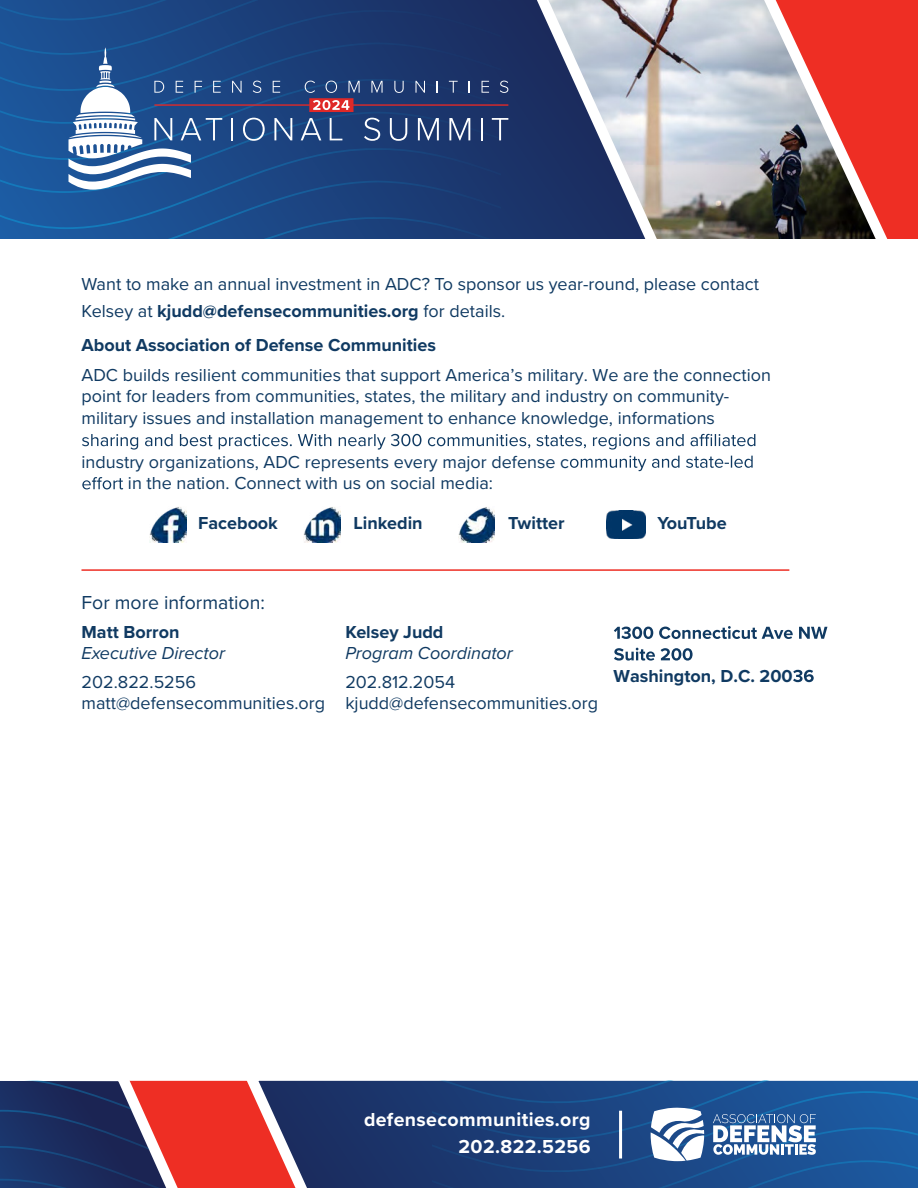
<style>
.page{position:relative;width:918px;height:1188px;background:#fff}
.page>*{position:absolute;margin:0;border:0;box-sizing:border-box;transform-origin:0 0}
.t1{font:700 19.5px/27px "Proxima Nova";letter-spacing:.02em;color:#fff;text-align:right}
.t2{font:19.5px "Proxima Nova";color:#103a62}
.t3{font:18px/21.6px "Proxima Nova";color:#103a62}
.t4{font:700 18px "Proxima Nova";color:#103a62}
.t5{font:italic 18px "Proxima Nova";color:#103a62}
.t6{font:700 18px "Proxima Nova";letter-spacing:-.035em;color:#103a62}
.s1{font-weight:700}
</style>
<div class="page">
<img style="left:670px;top:0;width:74px;height:239px">
<svg style="left:744px;top:0;width:174px;height:239px;background:#b75a56"></svg>
<svg style="left:501px;top:0;width:169px;height:239px;background:#6f7996"></svg>
<svg style="left:0;top:0;width:501px;height:239px;background:#1b4886"></svg>
<div style="left:379px;top:1080px;width:54px;height:108px;background:#1b356b"></div>
<svg style="left:433px;top:1080px;width:485px;height:108px;background:#1d4b8a"></svg>
<svg style="left:69px;top:47px;width:439px;height:143px;background:#38568a"></svg>
<svg style="left:0;top:1080px;width:379px;height:108px;background:#6b3c58"></svg>
<hr style="left:619px;top:1111px;width:3px;height:48px;background:#fff">
<svg style="left:651px;top:1108px;width:53px;height:53px"></svg>
<svg style="left:713px;top:1114px;width:103px;height:41px"></svg>
<svg style="left:162px;top:372px;width:7px;height:9px"></svg>
<svg style="left:82px;top:434px;width:673px;height:16px"></svg>
<svg style="left:570px;top:456px;width:183px;height:15px"></svg>
<svg style="left:82px;top:477px;width:41px;height:12px"></svg>
<hr style="left:81px;top:569px;width:708px;height:2px;background:#ee2e24">
<svg style="left:614px;top:626px;width:213px;height:13px"></svg>
<svg style="left:614px;top:648px;width:79px;height:13px"></svg>
<svg style="left:793px;top:670px;width:21px;height:12px"></svg>
<img style="left:150px;top:507px;width:36px;height:36px">
<img style="left:304px;top:507px;width:37px;height:36px">
<img style="left:458px;top:507px;width:37px;height:36px">
<img style="left:607px;top:511px;width:39px;height:27px">
<p class="t3" style="left:81px;top:270px;width:679px;line-height:27px">Want to make an annual investment in ADC? To sponsor us year-round, please contact<br>Kelsey at <span class="s1">kjudd@defensecommunities.org</span> for details.</p>
<p class="t4" style="left:81px;top:331px;width:356px">About Association of Defense Communities</p>
<p class="t3" style="left:81px;top:364px;width:691px">ADC build resilient communities that support America’s military. We are the connection point for leaders from communities, states, the military and industry on community&shy;military issues and installation management to enhance knowledge, informations</p>
<p class="t3" style="left:128px;top:450px;width:443px;text-indent:-46px">industry organizations, ADC represents every major defense c in the nation. Connect with us on social media:</p>
<p class="t4" style="left:198px;top:510px;width:81px">Facebook</p>
<p class="t4" style="left:354px;top:510px;width:71px">Linkedin</p>
<p class="t4" style="left:508px;top:510px;width:58px">Twitter</p>
<p class="t6" style="left:658px;top:510px;width:71px">YouTube</p>
<p class="t2" style="left:81px;top:588px;width:185px">For more information:</p>
<p class="t4" style="left:82px;top:618px;width:99px">Matt Borron</p>
<p class="t5" style="left:82px;top:640px;width:145px">Executive Director</p>
<p class="t3" style="left:82px;top:670px;width:245px">202.822.5256 matt@defensecommunities.org</p>
<p class="t4" style="left:345px;top:618px;width:100px">Kelsey Judd</p>
<p class="t5" style="left:345px;top:640px;width:169px">Program Coordinator</p>
<p class="t3" style="left:345px;top:670px;width:254px">202.812.2054 kjudd@defensecommunities.org</p>
<p class="t4" style="left:614px;top:663px;width:181px">Washington, D.C. 200</p>
<p class="t1" style="left:364px;top:1106px;width:228px">defensecommunities.org<br>202.822.5256</p>
</div>
